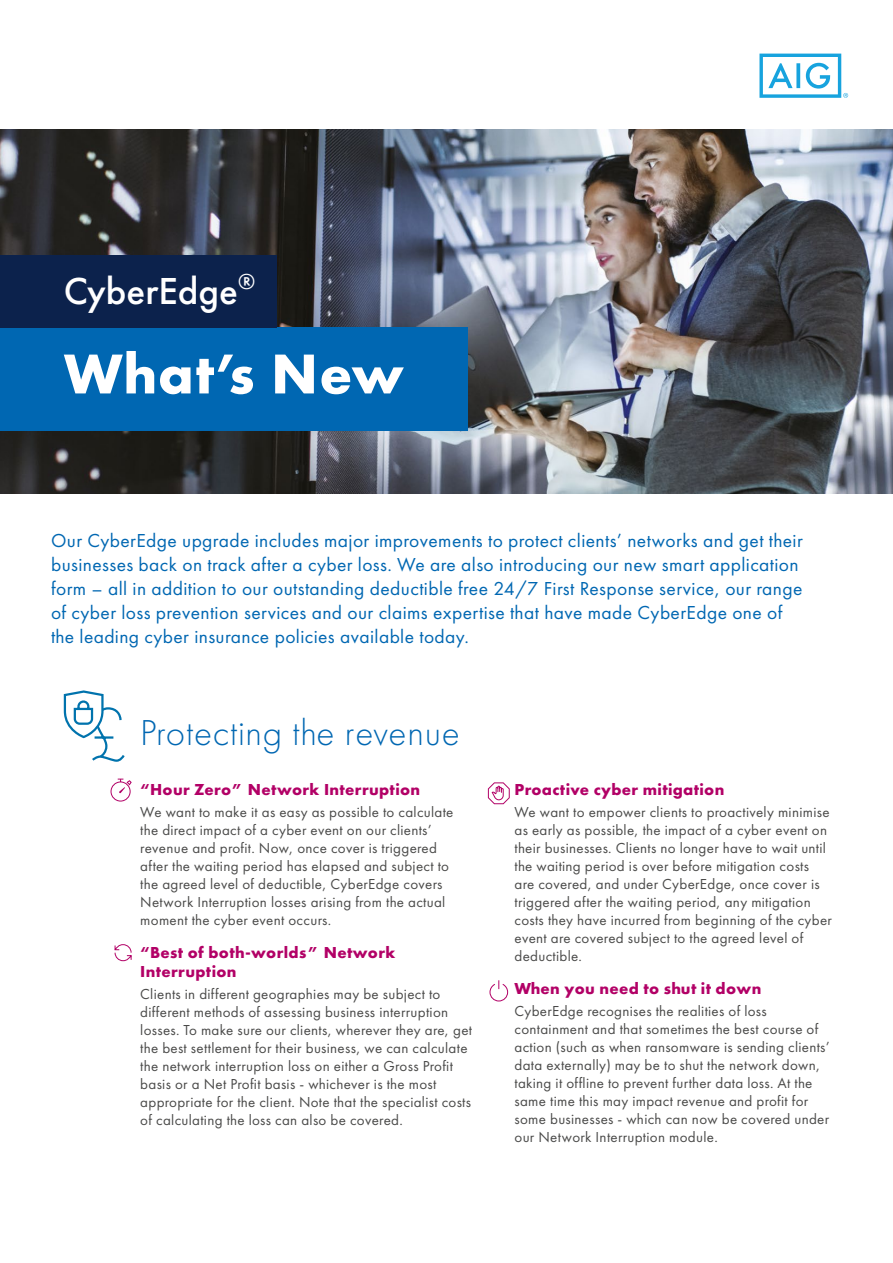
<style>
.page{position:relative;width:893px;height:1263px;background:#fff}
.page>*{position:absolute;margin:0;border:0;box-sizing:border-box;transform-origin:0 0}
.t1{font:700 58.2px "Futura PT";letter-spacing:.01em;color:#fff}
.t2{font:500 39px "Futura PT";color:#fff}
.t3{font:300 37.35px "Futura PT";letter-spacing:.02em;color:#0067b2}
.t4{font:19.5px/24px "Futura PT";letter-spacing:.02em;color:#0067b2}
.t5{font:700 16.5px/19.5px "Futura PT";letter-spacing:.02em;color:#b20066}
.t6{font:15px/18px "Futura PT";letter-spacing:.02em;color:#4a4a49}
</style>
<div class="page">
<img style="left:0;top:130px;width:893px;height:363px">
<svg style="left:759px;top:54px;width:89px;height:44px"></svg>
<div style="left:0;top:327px;width:468px;height:104px;background:#0067b2"></div>
<div style="left:0;top:255px;width:276px;height:72px;background:#0c224c"></div>
<svg style="left:63px;top:690px;width:62px;height:72px"></svg>
<svg style="left:110px;top:778px;width:22px;height:24px"></svg>
<svg style="left:489px;top:980px;width:19px;height:22px"></svg>
<svg style="left:114px;top:944px;width:18px;height:17px"></svg>
<svg style="left:487px;top:782px;width:23px;height:22px"></svg>
<h2 class="t2" style="left:64px;top:268px;width:193px">CyberEdge<sup>®</sup></h2>
<h1 class="t1" style="left:64px;top:336px;width:342px">What’s New</h1>
<p class="t4" style="left:51px;top:528px;width:753px">Our CyberEdge upgrade includes major improvements to protect clients’ networks and get their businesses back on track after a cyber loss. We are also introducing our new smart application form – all in addition to our outstanding deductible free 24/7 First Response service, our range of cyber loss prevention services and our claims expertise that have made CyberEdge one of the leading cyber insurance policies available today.</p>
<h3 class="t3" style="left:140px;top:711px;width:321px">Protecting the revenue</h3>
<p class="t5" style="left:140px;top:779px;width:281px">“Hour Zero” Network Interruption</p>
<p class="t6" style="left:140px;top:803px;width:315px">We want to make it as easy as possible to calculate the direct impact of a cyber event on our clients’ revenue and profit. Now, once cover is triggered after the waiting period has elapsed and subject to the agreed level of deductible, CyberEdge covers Network Interruption losses arising from the actual moment the cyber event occurs.</p>
<p class="t5" style="left:140px;top:942px;width:257px">“Best of both-worlds” Network<br>Interruption</p>
<p class="t6" style="left:140px;top:985px;width:333px">Clients in different geographies may be subject to different methods of assessing business interruption losses. To make sure our clients, wherever they are, get the best settlement for their business, we can calculate the network interruption loss on either a Gross Profit basis or a Net Profit basis - whichever is the most appropriate for the client. Note that the specialist costs of calculating the loss can also be covered.</p>
<p class="t5" style="left:514px;top:779px;width:211px">Proactive cyber mitigation</p>
<p class="t6" style="left:514px;top:803px;width:319px">We want to empower clients to proactively minimise as early as possible, the impact of a cyber event on their businesses. Clients no longer have to wait until the waiting period is over before mitigation costs are covered, and under CyberEdge, once cover is triggered after the waiting period, any mitigation costs they have incurred from beginning of the cyber event are covered subject to the agreed level of deductible.</p>
<p class="t5" style="left:514px;top:978px;width:248px">When you need to shut it down</p>
<p class="t6" style="left:514px;top:1002px;width:317px">CyberEdge recognises the realities of loss containment and that sometimes the best course of action (such as when ransomware is sending clients’ data externally) may be to shut the network down, taking it offline to prevent further data loss. At the same time this may impact revenue and profit for some businesses - which can now be covered under our Network Interruption module.</p>
</div>
